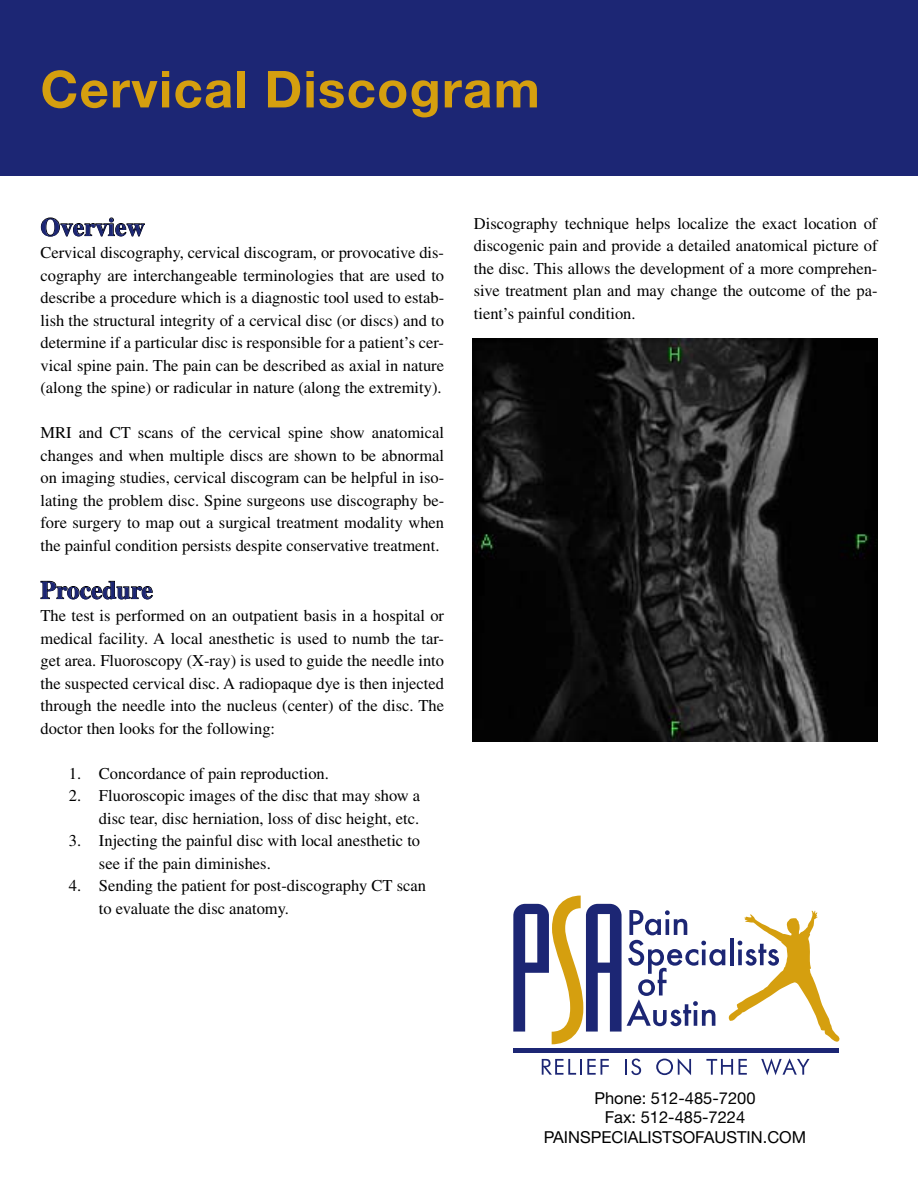
<style>
.page{position:relative;width:918px;height:1188px;background:#fff}
.page>*{position:absolute;margin:0;border:0;box-sizing:border-box;transform-origin:0 0}
.t1{font:700 51px "Helvetica Neue";letter-spacing:.025em;color:#d59f0f}
.t2{font:700 25.5px "Times";color:#1c2674}
.t3{font:16.5px/22.5px "Times";color:#000;text-align:justify}
.t4{font:16.5px/19.8px "Helvetica Neue";color:#000;text-align:center}
</style>
<div class="page">
<div style="left:0;top:0;width:918px;height:176px;background:#1c2674"></div>
<svg style="left:41px;top:217px;width:104px;height:20px"></svg>
<svg style="left:40px;top:581px;width:113px;height:19px"></svg>
<img style="left:473px;top:339px;width:405px;height:402px">
<svg style="left:542px;top:1059px;width:67px;height:16px"></svg>
<svg style="left:625px;top:1059px;width:16px;height:16px"></svg>
<svg style="left:656px;top:1058px;width:35px;height:17px"></svg>
<svg style="left:706px;top:1059px;width:27px;height:16px"></svg>
<svg style="left:739px;top:1059px;width:8px;height:16px"></svg>
<svg style="left:761px;top:1058px;width:49px;height:17px"></svg>
<div style="left:513px;top:1048px;width:325px;height:5px;background:#1c2674"></div>
<svg style="left:513px;top:896px;width:327px;height:148px"></svg>
<h1 class="t1" style="left:40px;top:58px;width:501px">Cervical Discogram</h1>
<h2 class="t2" style="left:40px;top:212px;width:106px">Overview</h2>
<p class="t3" style="left:40px;top:241px;width:405px">Cervical discography, cervical discogram, or provocative dis&shy;cography are interchangeable terminologies that are used to describe a procedure which is a diagnostic tool used to estab&shy;lish the structural integrity of a cervical disc (or discs) and to determine if a particular disc is responsible for a patient’s cer&shy;vical spine pain. The pain can be described as axial in nature (along the spine) or radicular in nature (along the extremity).</p>
<p class="t3" style="left:40px;top:421px;width:405px">MRI and CT scans of the cervical spine show anatomical changes and when multiple discs are shown to be abnormal on imaging studies, cervical discogram can be helpful in iso&shy;lating the problem disc. Spine surgeons use discography be&shy;fore surgery to map out a surgical treatment modality when the painful condition persists despite conservative treatment.</p>
<h2 class="t2" style="left:40px;top:575px;width:114px">Procedure</h2>
<p class="t3" style="left:40px;top:604px;width:405px">The test is performed on an outpatient basis in a hospital or medical facility. A local anesthetic is used to numb the tar&shy;get area. Fluoroscopy (X-ray) is used to guide the needle into the suspected cervical disc. A radiopaque dye is then injected through the needle into the nucleus (center) of the disc. The doctor then looks for the following:</p>
<p class="t3" style="left:69px;top:762px;width:262px">1. Concordance of pain reproduction.</p>
<p class="t3" style="left:69px;top:784px;width:353px;text-align:right">2. Fluoroscopic images of the disc that may show a disc tear, disc herniation, loss of disc height, etc.</p>
<p class="t3" style="left:99px;top:829px;width:323px;text-indent:-30px">3. Injecting the painful disc with local anesthetic to see if the pain diminishes.</p>
<p class="t3" style="left:99px;top:874px;width:329px;text-indent:-30px">4. Sending the patient for post-discography CT scan to evaluate the disc anatomy.</p>
<p class="t3" style="left:474px;top:212px;width:405px">Discography technique helps localize the exact location of discogenic pain and provide a detailed anatomical picture of the disc. This allows the development of a more comprehen&shy;sive treatment plan and may change the outcome of the pa&shy;tient’s painful condition.</p>
<p class="t4" style="left:544px;top:1088px;width:264px">Phone: 512-485-7200<br>Fax: 512-485-7224<br>PAINSPECIALISTSOFAUSTIN.COM</p>
</div>
